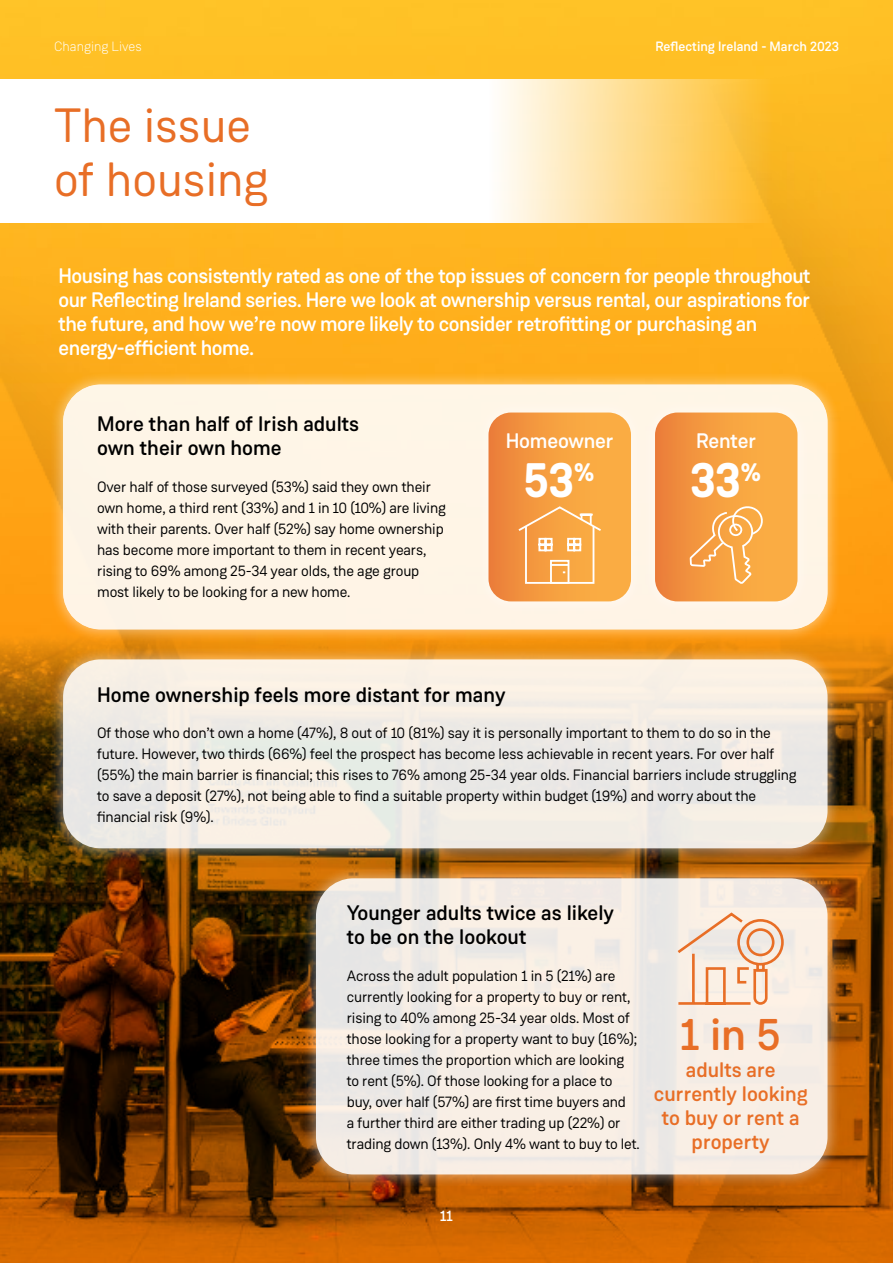
<style>
.page{position:relative;width:893px;height:1263px;background:#fff}
.page>*{position:absolute;margin:0;border:0;box-sizing:border-box;transform-origin:0 0}
.t1{font:700 49.05px "Weissenhof Grotesk";color:#fff;scale:.96 1}
.t2{font:48px/54px "Weissenhof Grotesk";color:#e86e26}
.t3{font:500 45px "Weissenhof Grotesk";color:#e86e26}
.t4{font:500 21px/24px "Weissenhof Grotesk";letter-spacing:-.025em;color:#fff}
.t5{font:500 21px/24px "Weissenhof Grotesk";color:#000}
.t6{font:500 21px/24px "Weissenhof Grotesk";color:#e86e26;text-align:center}
.t7{font:15px/21px "Weissenhof Grotesk";letter-spacing:-.01em;color:#000}
.t8{font:500 15px "Weissenhof Grotesk";color:#fff}
.t9{font:500 13.5px "Weissenhof Grotesk";color:#fff}
.t10{font:300 13.5px "Weissenhof Grotesk";color:#fff}
</style>
<div class="page">
<img style="left:0;top:0;width:893px;height:1263px">
<svg style="left:0;top:80px;width:785px;height:143px"></svg>
<div style="left:50px;top:370px;width:791px;height:273px;background:#fff;opacity:.5"></div>
<div style="left:63px;top:385px;width:764px;height:244px;background:#fef5e7;border-radius:38px"></div>
<div style="left:50px;top:645px;width:791px;height:217px;background:#fff;opacity:.5"></div>
<div style="left:63px;top:659px;width:764px;height:189px;background:#f2ede5;border-radius:38px"></div>
<div style="left:303px;top:864px;width:538px;height:324px;background:#fff;opacity:.5"></div>
<div style="left:316px;top:878px;width:511px;height:296px;background:linear-gradient(to right,#efeae5,#f8eee5);border-radius:38px"></div>
<div style="left:655px;top:412px;width:142px;height:189px;background:linear-gradient(to right,#ed853c,#fdb545);border-radius:22px"></div>
<div style="left:488px;top:412px;width:143px;height:189px;background:linear-gradient(to right,#ed853c,#fdb645);border-radius:22px"></div>
<svg style="left:675px;top:911px;width:110px;height:95px"></svg>
<div style="left:550px;top:560px;width:19px;height:24px;border:2px solid #fff"></div>
<div style="left:525px;top:525px;width:69px;height:59px;border:2px solid #fff"></div>
<svg style="left:516px;top:505px;width:87px;height:69px"></svg>
<svg style="left:689px;top:503px;width:77px;height:99px"></svg>
<p class="t10" style="left:54px;top:39px;width:89px">Changing Lives</p>
<h2 class="t2" style="left:54px;top:99px;width:216px">The issue of housing</h2>
<p class="t9" style="left:655px;top:38px;width:185px">Reflecting Ireland - March 2023</p>
<p class="t4" style="left:58px;top:263px;width:754px">Housing has consistently rated as one of the top issues of concern for people throughout our Reflecting Ireland series. Here we look at ownership versus rental, our aspirations for the future, and how we’re now more likely to consider retrofitting or purchasing an energy-efficient home.</p>
<h3 class="t5" style="left:97px;top:412px;width:264px">More than half of Irish adults own their own home</h3>
<p class="t7" style="left:97px;top:476px;width:350px">Over half of those surveyed (53%) said they own their own home, a third rent (33%) and 1 in 10 (10%) are living with their parents. Over half (52%) say home ownership has become more important to them in recent years, rising to 69% among 25-34 year olds, the age group most likely to be looking for a new home.</p>
<h3 class="t4" style="left:506px;top:428px;width:110px">Homeowner</h3>
<h3 class="t4" style="left:696px;top:428px;width:61px">Renter</h3>
<h1 class="t1" style="left:524px;top:449px;width:75px">53<sup>%</sup></h1>
<h1 class="t1" style="left:690px;top:449px;width:75px">33<sup>%</sup></h1>
<h3 class="t5" style="left:97px;top:683px;width:410px">Home ownership feels more distant for many</h3>
<p class="t7" style="left:97px;top:722px;width:701px">Of those who don’t own a home (47%), 8 out of 10 (81%) say it is personally important to them to do so in the future. However, two thirds (66%) feel the prospect has become less achievable in recent years. For over half (55%) the main barrier is financial; this rises to 76% among 25-34 year olds. Financial barriers include struggling to save a deposit (27%), not being able to find a suitable property within budget (19%) and worry about the financial risk (9%).</p>
<h3 class="t5" style="left:347px;top:900px;width:269px">Younger adults twice as likely to be on the lookout</h3>
<p class="t7" style="left:347px;top:965px;width:295px">Across the adult population 1 in 5 (21%) are currently looking for a property to buy or rent, rising to 40% among 25-34 year olds. Most of those looking for a property want to buy (16%); three times the proportion which are looking to rent (5%). Of those looking for a place to buy, over half (57%) are first time buyers and<br>a further third are either trading up (22%) or trading down (13%). Only 4% want to buy to let.</p>
<h3 class="t3" style="left:680px;top:1006px;width:102px">1 in 5</h3>
<h3 class="t6" style="left:654px;top:1058px;width:155px">adults are currently looking to buy or rent a property</h3>
<p class="t8" style="left:440px;top:1206px;width:14px">11</p>
</div>
